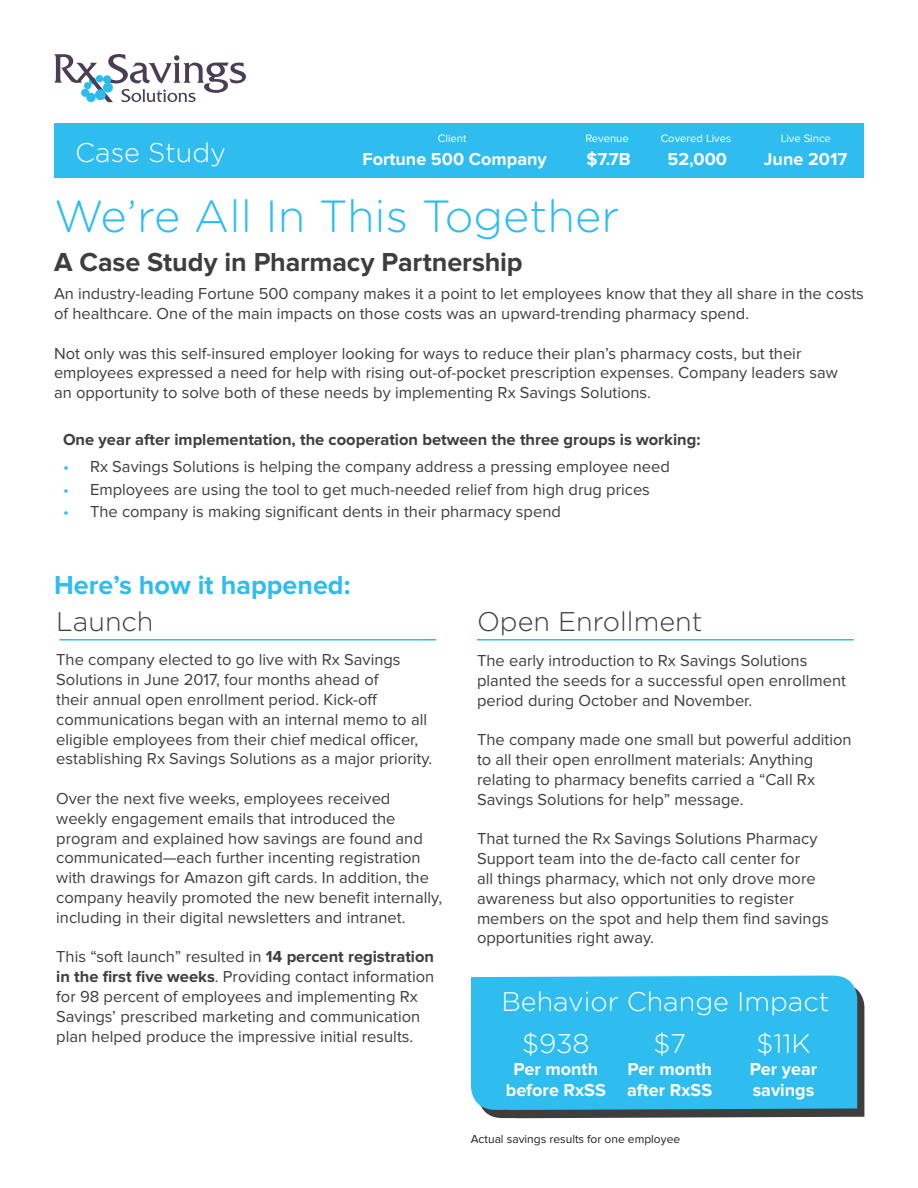
<style>
.page{position:relative;width:918px;height:1188px;background:#fff}
.page>*{position:absolute;margin:0;border:0;box-sizing:border-box;transform-origin:0 0}
.t1{font:300 45px "Gotham Rounded";color:#2ebdee}
.t2{font:300 27px "Gotham Rounded";color:#fff}
.t3{font:700 27px "Proxima Nova";letter-spacing:-.005em;color:#3e3e3f}
.t4{font:300 27px "Gotham Rounded";color:#3e3e3f}
.t5{font:700 27px "Proxima Nova";color:#2ebdee}
.t6{font:700 18px "Proxima Nova";color:#fff}
.t7{font:16.5px/19.8px "Proxima Nova";color:#3e3e3f}
.t8{font:700 16.5px "Proxima Nova";color:#3e3e3f}
.t9{font:12px "Proxima Nova";color:#231f20}
.t10{font:11.25px "Proxima Nova";color:#fff}
.s1{color:#2ebdee}
.s2{font-weight:700}
</style>
<div class="page">
<svg style="left:483px;top:989px;width:381px;height:129px;background:#4b4c4d"></svg>
<div style="left:471px;top:976px;width:386px;height:134px;background:#2ebdee"></div>
<svg style="left:54px;top:54px;width:192px;height:48px"></svg>
<div style="left:103px;top:83px;width:10px;height:10px;background:#29bcee;border-radius:50%"></div>
<div style="left:95px;top:89px;width:11px;height:11px;background:#29bcee;border-radius:50%"></div>
<div style="left:54px;top:123px;width:810px;height:55px;background:#2ebdee"></div>
<hr style="left:59px;top:639px;width:377px;height:1px;background:#2ebdee">
<hr style="left:477px;top:639px;width:377px;height:1px;background:#2ebdee">
<p class="t2" style="left:75px;top:134px;width:152px">Case Study</p>
<p class="t10" style="left:438px;top:132px;width:30px">Client</p>
<p class="t10" style="left:585px;top:132px;width:45px">Revenue</p>
<p class="t10" style="left:661px;top:132px;width:72px">Covered Lives</p>
<p class="t10" style="left:781px;top:132px;width:52px">Live Since</p>
<p class="t6" style="left:362px;top:148px;width:186px">Fortune 500 Company</p>
<p class="t6" style="left:586px;top:148px;width:46px">$7.7B</p>
<p class="t6" style="left:668px;top:148px;width:61px">52,000</p>
<p class="t6" style="left:764px;top:148px;width:85px">June 2017</p>
<p class="t1" style="left:54px;top:187px;width:567px">We’re All In This Together</p>
<p class="t3" style="left:54px;top:247px;width:470px">A Case Study in Pharmacy Partnership</p>
<p class="t7" style="left:54px;top:284px;width:812px">An industry-leading Fortune 500 company makes it a point to let employees know that they all share in the costs of healthcare. One of the main impacts on those costs was an upward-trending pharmacy spend.</p>
<p class="t7" style="left:54px;top:343px;width:785px">Not only was this self-insured employer looking for ways to reduce their plan’s pharmacy costs, but their employees expressed a need for help with rising out-of-pocket prescription expenses. Company leaders saw</p>
<p class="t7" style="left:54px;top:383px;width:599px">an opportunity to solve both of these needs by implementing Rx Savings Solutions.</p>
<p class="t8" style="left:63px;top:430px;width:639px">One year after implementation, the cooperation between the three groups is working:</p>
<p class="t7" style="left:63px;top:457px;width:608px"><span class="s1">•</span> Rx Savings Solutions is helping the company address a pressing employee need</p>
<p class="t7" style="left:63px;top:479px;width:588px"><span class="s1">•</span> Employees are using the tool to get much-needed relief from high drug prices</p>
<p class="t7" style="left:63px;top:502px;width:499px"><span class="s1">•</span> The company is making significant dents in their pharmacy spend</p>
<p class="t5" style="left:54px;top:569px;width:298px">Here’s how it happened:</p>
<p class="t4" style="left:56px;top:603px;width:99px">Launch</p>
<p class="t7" style="left:56px;top:650px;width:378px">The company elected to go live with Rx Savings Solutions in June 2017, four months ahead of<br>their annual open enrollment period. Kick-off communications began with an internal memo to all eligible employees from their chief medical officer, establishing Rx Savings Solutions as a major priority.</p>
<p class="t7" style="left:56px;top:789px;width:387px">Over the next five weeks, employees received weekly engagement emails that introduced the program and explained how savings are found and communicated—each further incenting registration with drawings for Amazon gift cards. In addition, the company heavily promoted the new benefit internally, including in their digital newsletters and intranet.</p>
<p class="t7" style="left:56px;top:947px;width:380px">This “soft launch” resulted in <span class="s2">14 percent registration in the first five weeks</span>. Providing contact information for 98 percent of employees and implementing Rx Savings’ prescribed marketing and communication plan helped produce the impressive initial results.</p>
<p class="t4" style="left:477px;top:604px;width:227px">Open Enrollment</p>
<p class="t7" style="left:477px;top:651px;width:370px">The early introduction to Rx Savings Solutions planted the seeds for a successful open enrollment period during October and November.</p>
<p class="t7" style="left:477px;top:730px;width:376px">The company made one small but powerful addition to all their open enrollment materials: Anything relating to pharmacy benefits carried a “Call Rx Savings Solutions for help” message.</p>
<p class="t7" style="left:477px;top:829px;width:353px">That turned the Rx Savings Solutions Pharmacy Support team into the de-facto call center for<br>all things pharmacy, which not only drove more awareness but also opportunities to register members on the spot and help them find savings opportunities right away.</p>
<p class="t2" style="left:501px;top:984px;width:330px">Behavior Change Impact</p>
<p class="t2" style="left:522px;top:1026px;width:69px">$938</p>
<p class="t6" style="left:514px;top:1058px;width:86px">Per month</p>
<p class="t6" style="left:506px;top:1080px;width:102px">before RxSS</p>
<p class="t2" style="left:653px;top:1026px;width:34px">$7</p>
<p class="t6" style="left:627px;top:1058px;width:86px">Per month</p>
<p class="t6" style="left:627px;top:1080px;width:87px">after RxSS</p>
<p class="t2" style="left:756px;top:1026px;width:56px">$11K</p>
<p class="t6" style="left:750px;top:1058px;width:69px">Per year</p>
<p class="t6" style="left:753px;top:1080px;width:63px">savings</p>
<p class="t9" style="left:471px;top:1133px;width:211px">Actual savings results for one employee</p>
</div>
